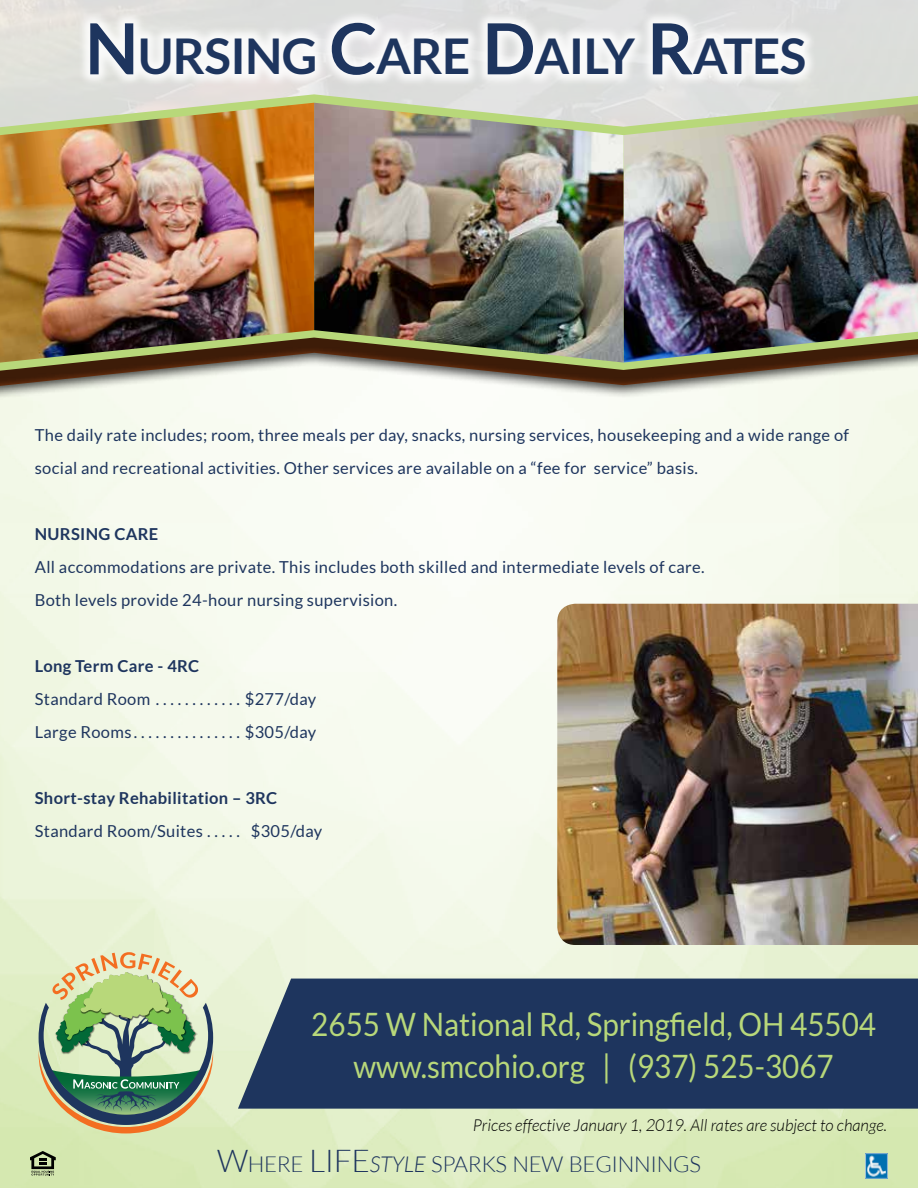
<style>
.page{position:relative;width:918px;height:1188px;background:#fff}
.page>*{position:absolute;margin:0;border:0;box-sizing:border-box;transform-origin:0 0}
.t1{font:700 49.35px "Lato";letter-spacing:-.015em;color:#1e355e}
.t2{font:32.25px/42.3px "Lato";color:#b8d87a;text-align:center;scale:.92 1}
.t3{font:300 22.05px "Lato";letter-spacing:-.015em;color:#1e355e}
.t4{font:16.5px/33px "Lato";letter-spacing:.02em;color:#1e355e}
.t5{font:italic 300 16.5px "Lato";color:#000}
.t6{font:700 16.5px "Lato";letter-spacing:.02em;color:#1e355e}
.s1{font-size:70.5px}
.s2{font-size:31.5px}
.s3{font-style:italic}
</style>
<div class="page">
<img style="left:0;top:400px;width:918px;height:788px">
<div style="left:238px;top:979px;width:680px;height:130px;background:#1e355e"></div>
<img style="left:865px;top:1154px;width:23px;height:25px">
<svg style="left:30px;top:1151px;width:26px;height:25px"></svg>
<svg style="left:39px;top:952px;width:174px;height:181px;background:#a4b88f"></svg>
<div style="left:77px;top:10px;width:741px;height:78px;background:#fff;opacity:.85"></div>
<div style="left:0;top:103px;width:918px;height:297px;background:#000;opacity:.75"></div>
<svg style="left:0;top:94px;width:918px;height:277px;background:#b0ac9b"></svg>
<img style="left:0;top:103px;width:918px;height:260px">
<img style="left:557px;top:604px;width:361px;height:341px">
<h1 class="t1" style="left:85px;top:28px;width:723px"><span class="s1">N</span> URSING <span class="s1">C</span>ARE <span class="s1">D</span>AILY <span class="s1">R</span>ATES</h1>
<p class="t4" style="left:35px;top:418px;width:816px">The daily rate includes; room, three meals per day, snacks, nursing services, housekeeping and a wide range of social and recreational activities. Other services are available on a “fee for service” basis.</p>
<p class="t6" style="left:35px;top:524px;width:125px">NURSING CARE</p>
<p class="t4" style="left:35px;top:550px;width:671px">All accommodations are private. This includes both skilled and intermediate levels of care.<br>Both levels provide 24-hour nursing supervision.</p>
<p class="t6" style="left:35px;top:656px;width:166px">Long Term Care - 4RC</p>
<p class="t4" style="left:35px;top:682px;width:121px">Standard Room .............</p>
<p class="t4" style="left:245px;top:682px;width:73px">$277/day</p>
<p class="t4" style="left:35px;top:715px;width:104px">Large Rooms ...............</p>
<p class="t4" style="left:245px;top:715px;width:73px">$305/day</p>
<p class="t6" style="left:35px;top:788px;width:244px">Short-stay Rehabilitation – 3RC</p>
<p class="t4" style="left:35px;top:814px;width:177px">Standard Room/Suites .....</p>
<p class="t4" style="left:251px;top:814px;width:73px">$305/day</p>
<h2 class="t2" style="left:311px;top:1003px;width:615px">2655 W National Rd, Springfield, OH 45504 www.smcohio.org | (937) 525-3067</h2>
<p class="t5" style="left:473px;top:1117px;width:416px">Prices effective January 1, 2019. All rates are subject to change.</p>
<h3 class="t3" style="left:217px;top:1153px;width:485px"><span class="s2">W</span>HERE <span class="s2">LIFE</span><span class="s3">style</span> SPARKS NEW BEGI NNI NGS</h3>
</div>
